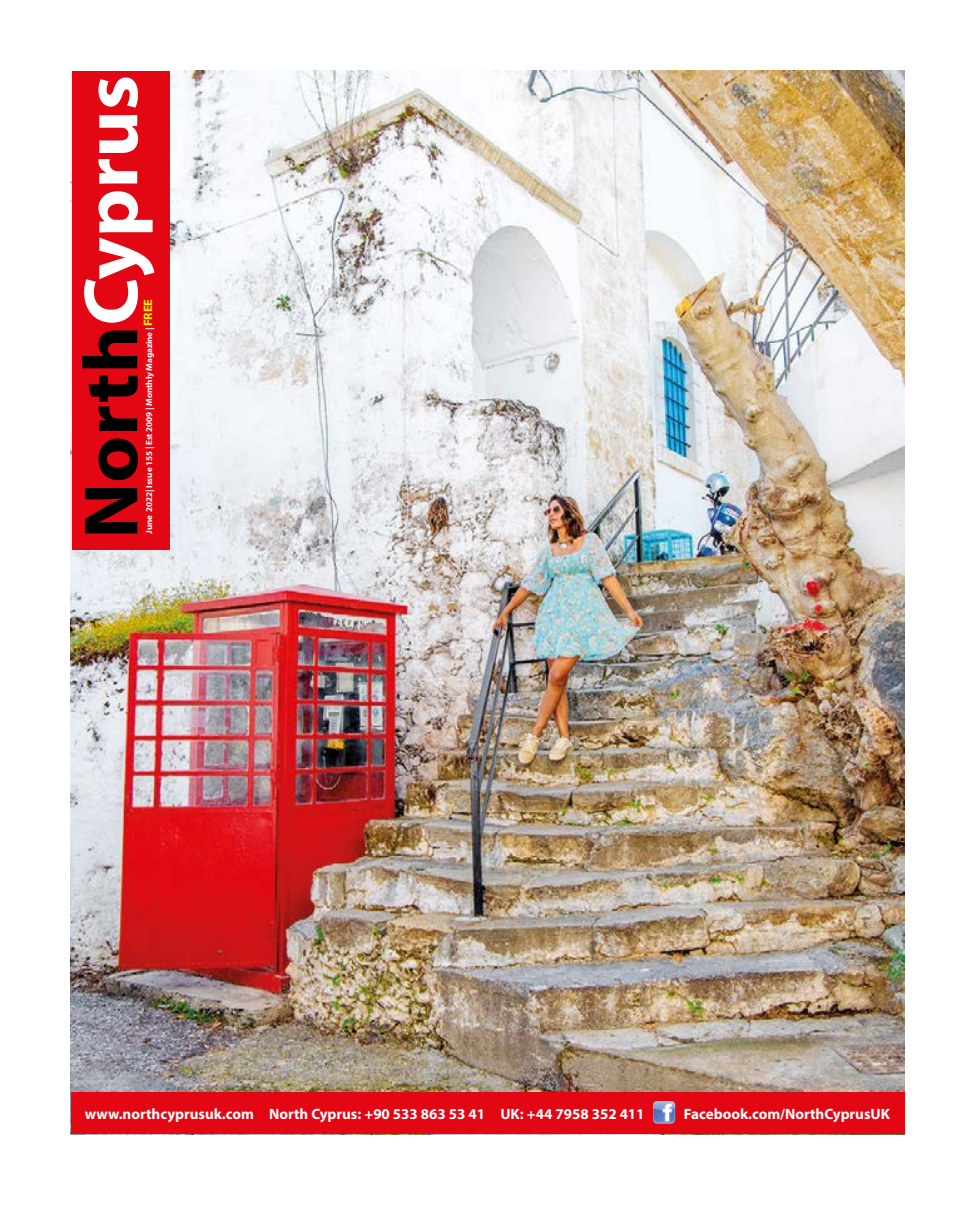
<style>
.page{position:relative;width:975px;height:1205px;background:#fff}
.page>*{position:absolute;margin:0;border:0;box-sizing:border-box;transform-origin:0 0}
.t1{font:700 77.5px "Myriad Pro";color:#fff;scale:1.05 1}
.t2{font:700 15px "Myriad Pro";color:#fff}
.t3{font:700 8.88px "Myriad Pro";letter-spacing:-.01em;color:#fff}
.s1{color:#000}
.s2{font-size:12.12px;color:#ffed00}
</style>
<div class="page">
<img style="left:71px;top:71px;width:833px;height:1021px">
<div style="left:72px;top:71px;width:98px;height:478px;background:#e30613"></div>
<div style="left:71px;top:1092px;width:833px;height:42px;background:#e30613"></div>
<img style="left:653px;top:1101px;width:19px;height:22px">
<h1 class="t1" style="left:61px;top:539px;width:443px;rotate:-90deg"><span class="s1">North</span>Cyprus</h1>
<p class="t3" style="left:143px;top:534px;width:236px;rotate:-90deg">June 2022| Issue 155 | Est 2009 | Monthly Magazine | <span class="s2">FREE</span></p>
<p class="t2" style="left:85px;top:1104px;width:561px">www.northcyprusuk.com North Cyprus: +90 533 863 53 41 UK: +44 7958 352 411</p>
<p class="t2" style="left:684px;top:1104px;width:207px">Facebook.com/NorthCyprusUK</p>
</div>
